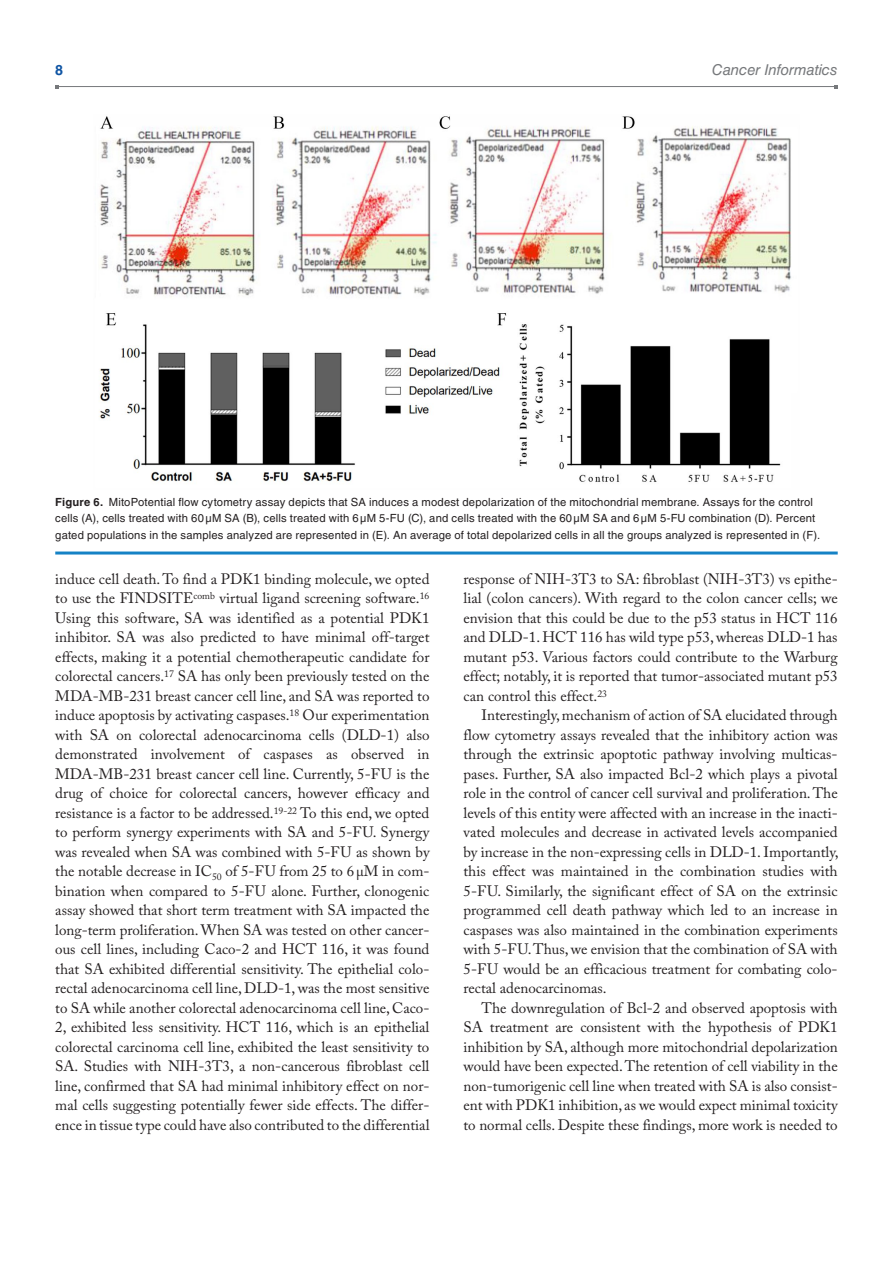
<style>
.page{position:relative;width:893px;height:1263px;background:#fff}
.page>*{position:absolute;margin:0;border:0;box-sizing:border-box;transform-origin:0 0}
.t1{font:15px/19.5px "Adobe Caslon Pro";color:#231f20;text-align:justify}
.t2{font:italic 15px "Helvetica LT Std";letter-spacing:-.005em;color:#76787b}
.t3{font:700 14.25px "Helvetica LT Std";color:#1055a4}
.t4{font:11.25px/16.5px "Helvetica LT Std";letter-spacing:.015em;color:#231f20}
.s1{font-weight:700}
</style>
<div class="page">
<hr style="left:57px;top:86px;width:779px;height:1px;background:#76787b">
<hr style="left:55px;top:551px;width:783px;height:3px;background:#1582c5">
<img style="left:99px;top:116px;width:692px;height:366px">
<p class="t3" style="left:55px;top:61px;width:9px">8</p>
<p class="t2" style="left:712px;top:61px;width:127px">Cancer Informatics</p>
<p class="t4" style="left:55px;top:493px;width:766px"><span class="s1">Figure 6.</span> MitoPotential flow cytometry assay depicts that SA induces a modest depolarization of the mitochondrial membrane. Assays for the control cells (A), cells treated with 60µM SA (B), cells treated with 6µM 5-FU (C), and cells treated with the 60µM SA and 6µM 5-FU combination (D). Percent gated populations in the samples analyzed are represented in (E). An average of total depolarized cells in all the groups analyzed is represented in (F).</p>
<p class="t1" style="left:55px;top:569px;width:376px">induce cell death. To find a PDK1 binding molecule, we opted to use the FINDSITE<sup>comb</sup> virtual ligand screening software.<sup>16<br></sup>Using this software, SA was identified as a potential PDK1 inhibitor. SA was also predicted to have minimal off-target effects, making it a potential chemotherapeutic candidate for colorectal cancers.<sup>17</sup> SA has only been previously tested on the MDA-MB-231 breast cancer cell line, and SA was reported to induce apoptosis by activating caspases.<sup>18</sup> Our experimentation with SA on colorectal adenocarcinoma cells (DLD-1) also demonstrated involvement of caspases as observed in MDA-MB-231 breast cancer cell line. Currently, 5-FU is the drug of choice for colorectal cancers, however efficacy and resistance is a factor to be addressed.<sup>19-22</sup> To this end, we opted to perform synergy experiments with SA and 5-FU. Synergy was revealed when SA was combined with 5-FU as shown by the notable decrease in IC<sub>50</sub> of 5-FU from 25 to 6µM in com&shy;bination when compared to 5-FU alone. Further, clonogenic assay showed that short term treatment with SA impacted the long-term proliferation. When SA was tested on other cancer&shy;ous cell lines, including Caco-2 and HCT 116, it was found that SA exhibited differential sensitivity. The epithelial colo&shy;rectal adenocarcinoma cell line, DLD-1, was the most sensitive to SA while another colorectal adenocarcinoma cell line, Caco-2, exhibited less sensitivity. HCT 116, which is an epithelial colorectal carcinoma cell line, exhibited the least sensitivity to SA. Studies with NIH-3T3, a non-cancerous fibroblast cell line, confirmed that SA had minimal inhibitory effect on nor&shy;mal cells suggesting potentially fewer side effects. The differ&shy;ence in tissue type could have also contributed to the differential</p>
<p class="t1" style="left:463px;top:569px;width:376px">response of NIH-3T3 to SA: fibroblast (NIH-3T3) vs epithe&shy;lial (colon cancers). With regard to the colon cancer cells; we envision that this could be due to the p53 status in HCT 116 and DLD-1. HCT 116 has wild type p53, whereas DLD-1 has mutant p53. Various factors could contribute to the Warburg effect; notably, it is reported that tumor-associated mutant p53 can control this effect.<sup>23</sup></p>
<p class="t1" style="left:463px;top:705px;width:377px;text-indent:18px">Interestingly, mechanism of action of SA elucidated through flow cytometry assays revealed that the inhibitory action was through the extrinsic apoptotic pathway involving multicas&shy;pases. Further, SA also impacted Bcl-2 which plays a pivotal role in the control of cancer cell survival and proliferation. The levels of this entity were affected with an increase in the inacti&shy;vated molecules and decrease in activated levels accompanied by increase in the non-expressing cells in DLD-1. Importantly, this effect was maintained in the combination studies with 5-FU. Similarly, the significant effect of SA on the extrinsic programmed cell death pathway which led to an increase in caspases was also maintained in the combination experiments with 5-FU. Thus, we envision that the combination of SA with 5-FU would be an efficacious treatment for combating colo&shy;rectal adenocarcinomas.</p>
<p class="t1" style="left:463px;top:998px;width:376px;text-indent:18px">The downregulation of Bcl-2 and observed apoptosis with SA treatment are consistent with the hypothesis of PDK1 inhibition by SA, although more mitochondrial depolarization would have been expected. The retention of cell viability in the non-tumorigenic cell line when treated with SA is also consist&shy;ent with PDK1 inhibition, as we would expect minimal toxicity to normal cells. Despite these findings, more work is needed to</p>
</div>
